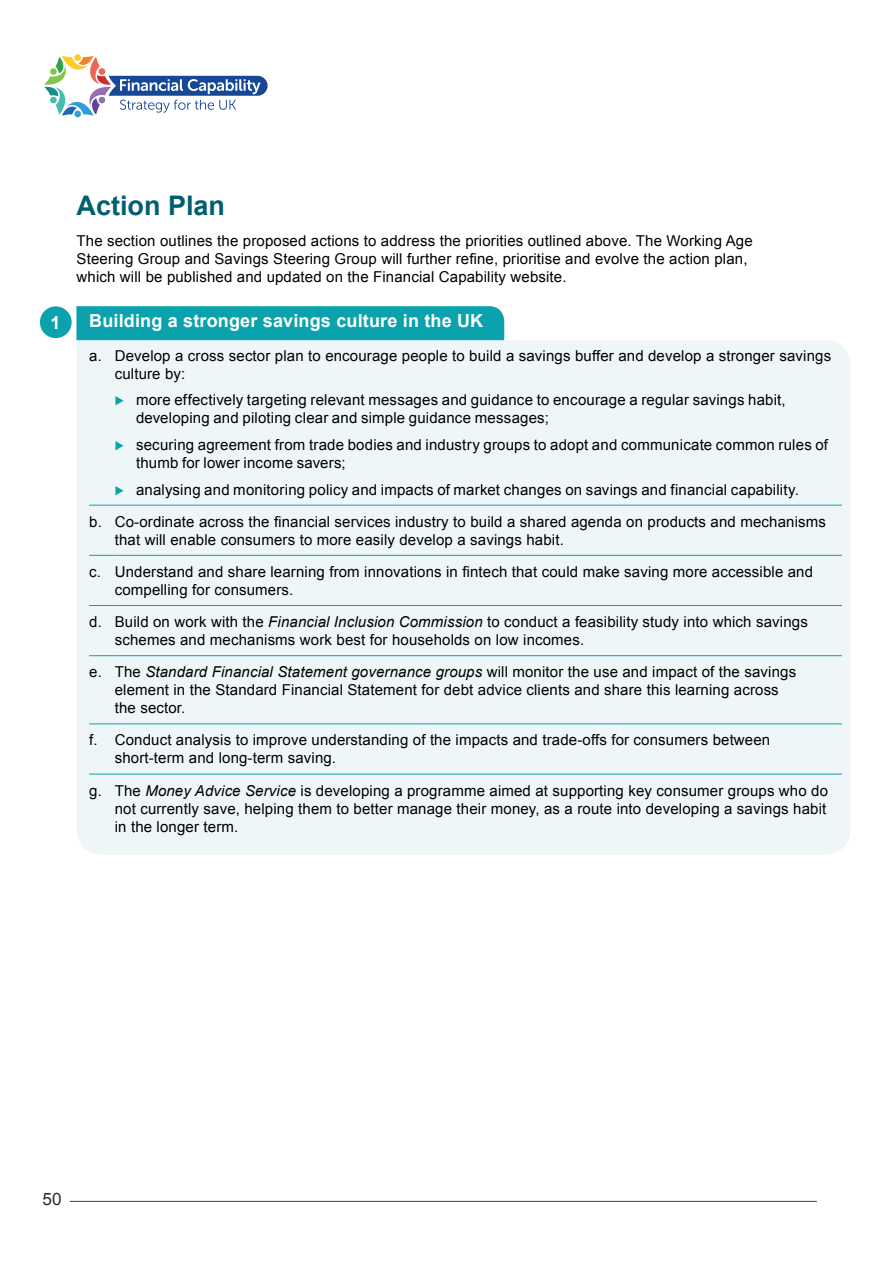
<style>
.page{position:relative;width:893px;height:1263px;background:#fff}
.page>*{position:absolute;margin:0;border:0;box-sizing:border-box;transform-origin:0 0}
.t1{font:700 27px "Arial";color:#005e6f}
.t2{font:700 18px "Arial";letter-spacing:.01em;color:#fff}
.t3{font:17.1px "Arial";color:#2f2c29}
.t4{font:15px/18px "Arial";letter-spacing:.01em;color:#000}
.s1{font-family:"Proxima Nova";color:#0aa2ac}
.s2{font-style:italic}
</style>
<div class="page">
<div style="left:74px;top:111px;width:7px;height:6px;background:#329ed8;border-radius:50%"></div>
<svg style="left:44px;top:56px;width:224px;height:60px"></svg>
<hr style="left:70px;top:1201px;width:747px;height:1px;background:#005e6f">
<div style="left:76px;top:340px;width:774px;height:515px;background:#eff6f8"></div>
<div style="left:76px;top:306px;width:428px;height:34px;background:#0aa2ac"></div>
<svg style="left:89px;top:505px;width:26px;height:1px"></svg>
<svg style="left:89px;top:555px;width:26px;height:1px"></svg>
<svg style="left:89px;top:605px;width:26px;height:1px"></svg>
<svg style="left:89px;top:655px;width:26px;height:1px"></svg>
<svg style="left:89px;top:723px;width:26px;height:1px"></svg>
<svg style="left:89px;top:774px;width:26px;height:1px"></svg>
<hr style="left:115px;top:505px;width:727px;height:1px;background:#0aa2ac">
<hr style="left:115px;top:555px;width:727px;height:1px;background:#0aa2ac">
<hr style="left:115px;top:605px;width:727px;height:1px;background:#0aa2ac">
<hr style="left:115px;top:655px;width:727px;height:1px;background:#0aa2ac">
<hr style="left:115px;top:723px;width:727px;height:1px;background:#0aa2ac">
<hr style="left:115px;top:774px;width:727px;height:1px;background:#0aa2ac">
<div style="left:40px;top:306px;width:32px;height:32px;background:#0aa2ac;border-radius:50%"></div>
<p class="t2" style="left:51px;top:311px;width:12px">1</p>
<p class="t1" style="left:77px;top:188px;width:150px">Action Plan</p>
<p class="t4" style="left:77px;top:232px;width:678px">The section outlines the proposed actions to address the priorities outlined above. The Working Age<br>Steering Group and Savings Steering Group will further refine, prioritise and evolve the action plan, which will be published and updated on the Financial Capability website.</p>
<p class="t2" style="left:89px;top:309px;width:396px">Building a stronger savings culture in the UK</p>
<p class="t4" style="left:115px;top:347px;width:718px;text-indent:-26px">a. Develop a cross sector plan to encourage people to build a savings buffer and develop a stronger savings culture by:</p>
<p class="t4" style="left:136px;top:391px;width:651px;text-indent:-21px"><span class="s1">⊲</span> more effectively targeting relevant messages and guidance to encourage a regular savings habit, developing and piloting clear and simple guidance messages;</p>
<p class="t4" style="left:136px;top:436px;width:694px;text-indent:-21px"><span class="s1">⊲</span> securing agreement from trade bodies and industry groups to adopt and communicate common rules of thumb for lower income savers;</p>
<p class="t4" style="left:89px;top:473px;width:738px;line-height:32.1px;text-align:center"><span class="s1">⊲</span> analysing and monitoring policy and impacts of market changes on savings and financial capability.<br>b. Co-ordinate across the financial services industry to build a shared agenda on products and mechanisms</p>
<p class="t4" style="left:89px;top:523px;width:725px;line-height:32.1px;text-indent:26px">that will enable consumers to more easily develop a savings habit.<br>c. Understand and share learning from innovations in fintech that could make saving more accessible and</p>
<p class="t4" style="left:89px;top:574px;width:720px;line-height:32.2px;text-indent:26px">compelling for consumers.<br>d. Build on work with the <span class="s2">Financial Inclusion Commission</span> to conduct a feasibility study into which savings</p>
<p class="t4" style="left:89px;top:624px;width:708px;line-height:32.2px;text-indent:26px">schemes and mechanisms work best for households on low incomes.<br>e. The <span class="s2">Standard Financial Statement governance groups</span> will monitor the use and impact of the savings</p>
<p class="t4" style="left:115px;top:681px;width:666px">element in the Standard Financial Statement for debt advice clients and share this learning across the sector.</p>
<p class="t4" style="left:115px;top:731px;width:657px;text-indent:-26px">f. Conduct analysis to improve understanding of the impacts and trade-offs for consumers between short-term and long-term saving.</p>
<p class="t4" style="left:115px;top:781px;width:715px;text-align:justify;text-indent:-26px">g. The <span class="s2">Money Advice Service</span> is developing a programme aimed at supporting key consumer groups who do not currently save, helping them to better manage their money, as a route into developing a savings habit in the longer term.</p>
<p class="t3" style="left:43px;top:1188px;width:21px">50</p>
</div>
